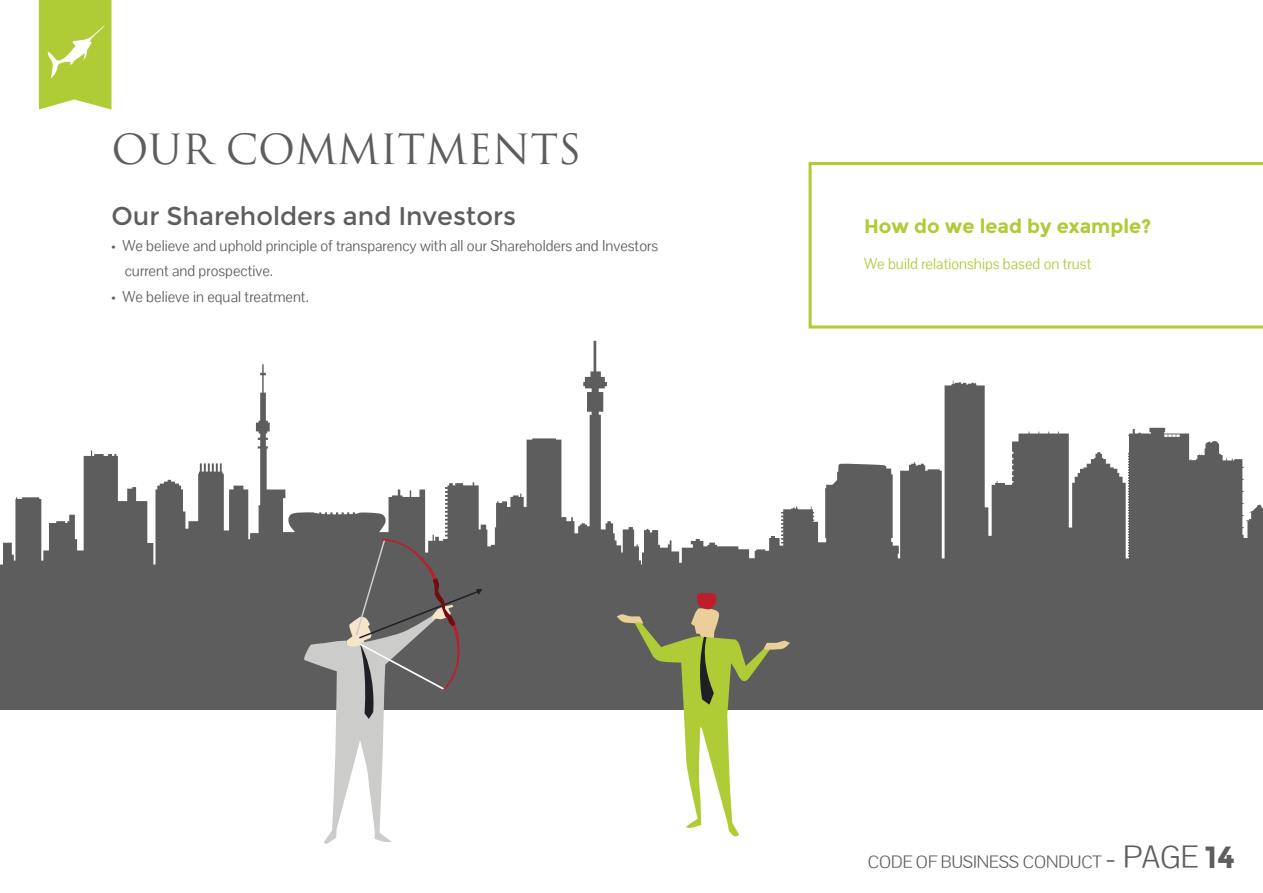
<style>
.page{position:relative;width:1263px;height:893px;background:#fff}
.page>*{position:absolute;margin:0;border:0;box-sizing:border-box;transform-origin:0 0}
.t1{font:40.5px "Trajan Pro";color:#5d5d5d}
.t2{font:25.5px "Montserrat";color:#5d5d5d}
.t3{font:700 19.5px "Montserrat";color:#afcb36}
.t4{font:17.1px "Pontano Sans";color:#5e5e5e}
.t5{font:15px/25.5px "Pontano Sans";color:#5d5d5d}
.t6{font:15px "Pontano Sans";color:#afcb36}
.s1{font-family:"Myriad Pro"}
.s2{font-size:30.75px}
.s3{font-family:"Montserrat";font-weight:700;font-size:30.75px}
</style>
<div class="page">
<svg style="left:0;top:341px;width:749px;height:333px"></svg>
<svg style="left:749px;top:381px;width:514px;height:293px;fill:#5d5d5d"></svg>
<div style="left:0;top:674px;width:1263px;height:219px;background:#5d5d5d"></div>
<div style="left:0;top:710px;width:1263px;height:183px;background:#fff"></div>
<svg style="left:809px;top:162px;width:454px;height:166px"></svg>
<svg style="left:302px;top:538px;width:180px;height:306px"></svg>
<svg style="left:617px;top:590px;width:173px;height:247px"></svg>
<svg style="left:39px;top:0;width:72px;height:110px;background:#b8d04c"></svg>
<h1 class="t1" style="left:111px;top:126px;width:471px">OUR COMMITMENTS</h1>
<h2 class="t2" style="left:111px;top:206px;width:406px">Our Shareholders and Investors</h2>
<p class="t5" style="left:125px;top:234px;width:535px;text-indent:-13px"><span class="s1">•</span> We believe and uphold principle of transparency with all our Shareholders and Investors current and prospective.</p>
<p class="t5" style="left:111px;top:285px;width:199px"><span class="s1">•</span> We believe in equal treatment.</p>
<h3 class="t3" style="left:864px;top:218px;width:289px">How do we lead by example?</h3>
<p class="t6" style="left:864px;top:258px;width:229px">We build relationships based on trust</p>
<p class="t4" style="left:868px;top:855px;width:369px">CODE OF BUSINESS CONDUCT <span class="s2">- PAGE</span> <span class="s3">14</span></p>
</div>
